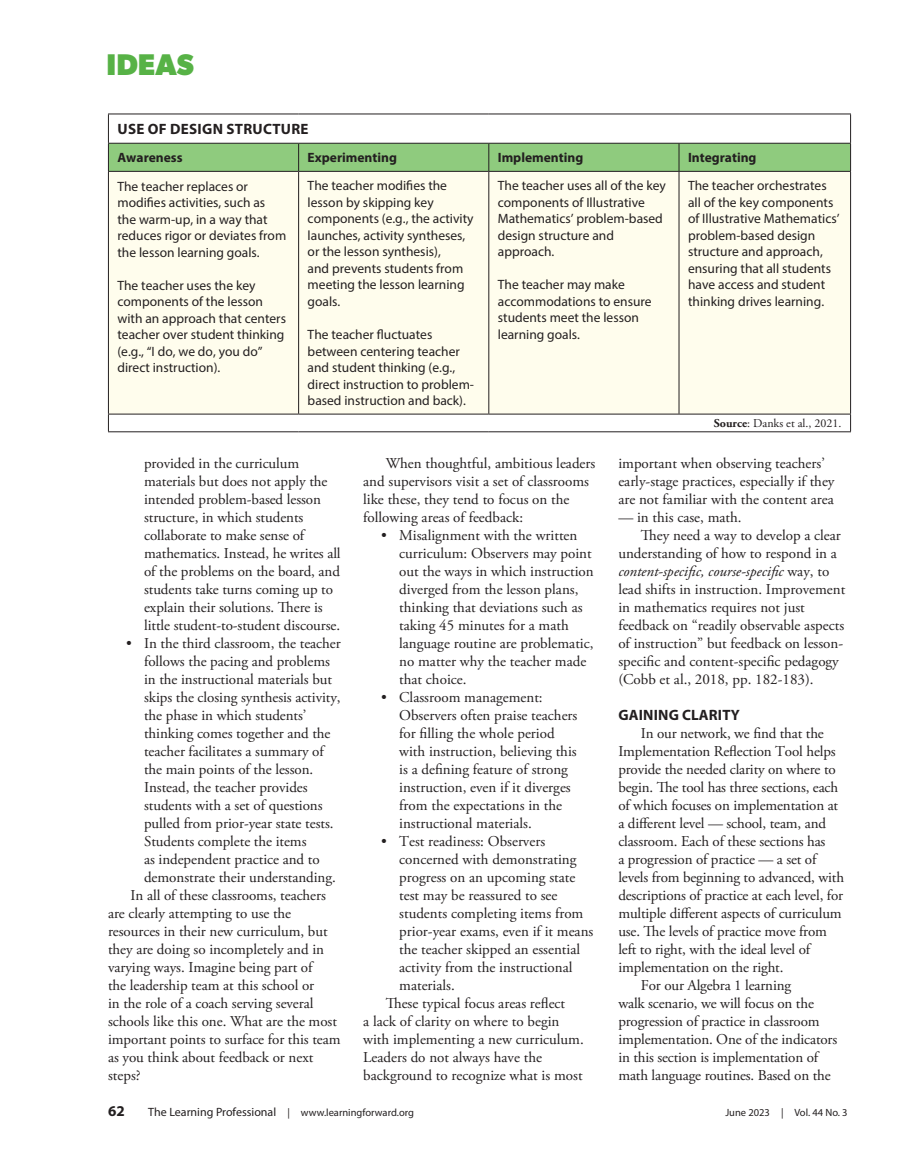
<style>
.page{position:relative;width:905px;height:1175px;background:#fff}
.page>*{position:absolute;margin:0;border:0;box-sizing:border-box;transform-origin:0 0}
.t1{font:700 30px "Gibson";color:#57b246}
.body{font:15px/18px "Adobe Garamond Pro";letter-spacing:-.005em;color:#231f20}
.body-2{font:700 15px "Myriad Pro";letter-spacing:.02em;color:#231f20}
.subhead{font:700 15px "Myriad Pro";letter-spacing:.01em;color:#231f20}
.body-3{font:13.5px/16.5px "Myriad Pro";color:#231f20}
.body-4{font:700 13.5px "Myriad Pro";color:#231f20}
.body-5{font:12px "Adobe Garamond Pro";color:#231f20}
.t2{font:10.5px "Myriad Pro";color:#231f20}
.s1{font-weight:700}
.s2{font-style:italic}
.s3{font-size:12px}
</style>
<div class="page">
<div style="left:109px;top:172px;width:741px;height:242px;background:#fffded"></div>
<svg style="left:108px;top:114px;width:743px;height:57px"></svg>
<hr style="left:108px;top:171px;width:190px;height:1px;background:#231f20">
<hr style="left:108px;top:172px;width:1px;height:242px;background:#231f20">
<hr style="left:298px;top:171px;width:191px;height:1px;background:#231f20">
<hr style="left:298px;top:172px;width:1px;height:242px;background:#231f20">
<hr style="left:489px;top:171px;width:190px;height:1px;background:#231f20">
<hr style="left:488px;top:172px;width:1px;height:242px;background:#231f20">
<hr style="left:679px;top:171px;width:171px;height:1px;background:#231f20">
<hr style="left:678px;top:172px;width:1px;height:242px;background:#231f20">
<hr style="left:850px;top:172px;width:1px;height:242px;background:#231f20">
<hr style="left:108px;top:414px;width:190px;height:1px;background:#231f20">
<svg style="left:108px;top:414px;width:1px;height:17px"></svg>
<hr style="left:298px;top:414px;width:191px;height:1px;background:#231f20">
<hr style="left:489px;top:414px;width:190px;height:1px;background:#231f20">
<hr style="left:679px;top:414px;width:171px;height:1px;background:#231f20">
<svg style="left:850px;top:414px;width:1px;height:17px"></svg>
<hr style="left:108px;top:431px;width:190px;height:1px;background:#231f20">
<hr style="left:298px;top:431px;width:191px;height:1px;background:#231f20">
<hr style="left:489px;top:431px;width:190px;height:1px;background:#231f20">
<hr style="left:679px;top:431px;width:171px;height:1px;background:#231f20">
<p class="t1" style="left:106px;top:47px;width:89px">IDEAS</p>
<p class="body-2" style="left:118px;top:119px;width:192px">USE OF DESIGN STRUCTURE</p>
<p class="body-4" style="left:117px;top:149px;width:67px">Awareness</p>
<p class="body-4" style="left:307px;top:149px;width:91px">Experimenting</p>
<p class="body-4" style="left:498px;top:149px;width:87px">Implementing</p>
<p class="body-4" style="left:688px;top:149px;width:70px">Integrating</p>
<p class="body-3" style="left:117px;top:177px;width:170px">The teacher replaces or modifies activities, such as the warm-up, in a way that reduces rigor or deviates from the lesson learning goals.</p>
<p class="body-3" style="left:117px;top:276px;width:170px">The teacher uses the key components of the lesson with an approach that centers teacher over student thinking (e.g., “I do, we do, you do” direct instruction).</p>
<p class="body-3" style="left:498px;top:177px;width:169px">The teacher uses all of the key components of Illustrative<br>Mathematics’ problem-based</p>
<p class="body-3" style="left:498px;top:227px;width:118px">design structure and approach.</p>
<p class="body-3" style="left:498px;top:276px;width:155px">The teacher may make accommodations to ensure students meet the lesson learning goals.</p>
<p class="body-3" style="left:307px;top:177px;width:167px">The teacher modifies the lesson by skipping key components (e.g., the activity launches, activity syntheses, or the lesson synthesis),<br>and prevents students from meeting the lesson learning goals.</p>
<p class="body-3" style="left:307px;top:326px;width:168px">The teacher fluctuates between centering teacher and student thinking (e.g., direct instruction to problem&shy;based instruction and back).</p>
<p class="body-3" style="left:688px;top:177px;width:153px">The teacher orchestrates all of the key components of Illustrative Mathematics’ problem-based design structure and approach, ensuring that all students have access and student thinking drives learning.</p>
<p class="body" style="left:144px;top:455px;width:198px">provided in the curriculum materials but does not apply the intended problem-based lesson structure, in which students collaborate to make sense of mathematics. Instead, he writes all of the problems on the board, and students take turns coming up to explain their solutions. There is little student-to-student discourse.</p>
<p class="body" style="left:144px;top:635px;width:198px;text-indent:-18px">• In the third classroom, the teacher follows the pacing and problems in the instructional materials but skips the closing synthesis activity, the phase in which students’ thinking comes together and the teacher facilitates a summary of the main points of the lesson.<br>Instead, the teacher provides students with a set of questions pulled from prior-year state tests.<br>Students complete the items<br>as independent practice and to demonstrate their understanding.</p>
<p class="body" style="left:108px;top:887px;width:234px;text-indent:22px">In all of these classrooms, teachers are clearly attempting to use the resources in their new curriculum, but they are doing so incompletely and in varying ways. Imagine being part of<br>the leadership team at this school or<br>in the role of a coach serving several schools like this one. What are the most important points to surface for this team as you think about feedback or next steps?</p>
<p class="body" style="left:363px;top:455px;width:234px;text-indent:22px">When thoughtful, ambitious leaders and supervisors visit a set of classrooms like these, they tend to focus on the following areas of feedback:</p>
<p class="body" style="left:399px;top:527px;width:196px;text-indent:-18px">• Misalignment with the written curriculum: Observers may point out the ways in which instruction diverged from the lesson plans, thinking that deviations such as taking 45 minutes for a math language routine are problematic, no matter why the teacher made that choice.</p>
<p class="body" style="left:399px;top:689px;width:180px;text-indent:-18px">• Classroom management:<br>Observers often praise teachers for filling the whole period with instruction, believing this is a defining feature of strong instruction, even if it diverges from the expectations in the instructional materials.</p>
<p class="body" style="left:399px;top:833px;width:196px;text-indent:-18px">• Test readiness: Observers concerned with demonstrating progress on an upcoming state test may be reassured to see students completing items from prior-year exams, even if it means the teacher skipped an essential activity from the instructional materials.</p>
<p class="body" style="left:363px;top:995px;width:222px;text-indent:22px">These typical focus areas reflect<br>a lack of clarity on where to begin with implementing a new curriculum.<br>Leaders do not always have the background to recognize what is most</p>
<p class="body-5" style="left:713px;top:416px;width:129px"><span class="s1">Source</span>: Danks et al., 2021.</p>
<p class="body" style="left:618px;top:455px;width:218px">important when observing teachers’ early-stage practices, especially if they are not familiar with the content area</p>
<p class="body" style="left:618px;top:509px;width:125px">— in this case, math.</p>
<p class="body" style="left:618px;top:527px;width:228px;text-indent:22px">They need a way to develop a clear understanding of how to respond in a <span class="s2">content-specific, course-specific</span> way, to lead shifts in instruction. Improvement in mathematics requires not just feedback on “readily observable aspects of instruction” but feedback on lesson&shy;specific and content-specific pedagogy (Cobb et al., 2018, pp. 182-183).</p>
<p class="subhead" style="left:618px;top:705px;width:123px">GAINING CLARITY</p>
<p class="body" style="left:618px;top:725px;width:227px;text-indent:22px">In our network, we find that the Implementation Reflection Tool helps provide the needed clarity on where to begin. The tool has three sections, each of which focuses on implementation at a different level — school, team, and classroom. Each of these sections has<br>a progression of practice — a set of levels from beginning to advanced, with descriptions of practice at each level, for multiple different aspects of curriculum use. The levels of practice move from left to right, with the ideal level of implementation on the right.</p>
<p class="body" style="left:618px;top:977px;width:220px;text-indent:22px">For our Algebra 1 learning<br>walk scenario, we will focus on the progression of practice in classroom implementation. One of the indicators in this section is implementation of math language routines. Based on the</p>
<p class="body-2" style="left:108px;top:1101px;width:18px">62</p>
<p class="t2" style="left:148px;top:1106px;width:267px"><span class="s3">The Learning Professional</span> | www.learningforward.org</p>
<p class="t2" style="left:725px;top:1106px;width:124px">June 2023 | Vol. 44 No. 3</p>
</div>
